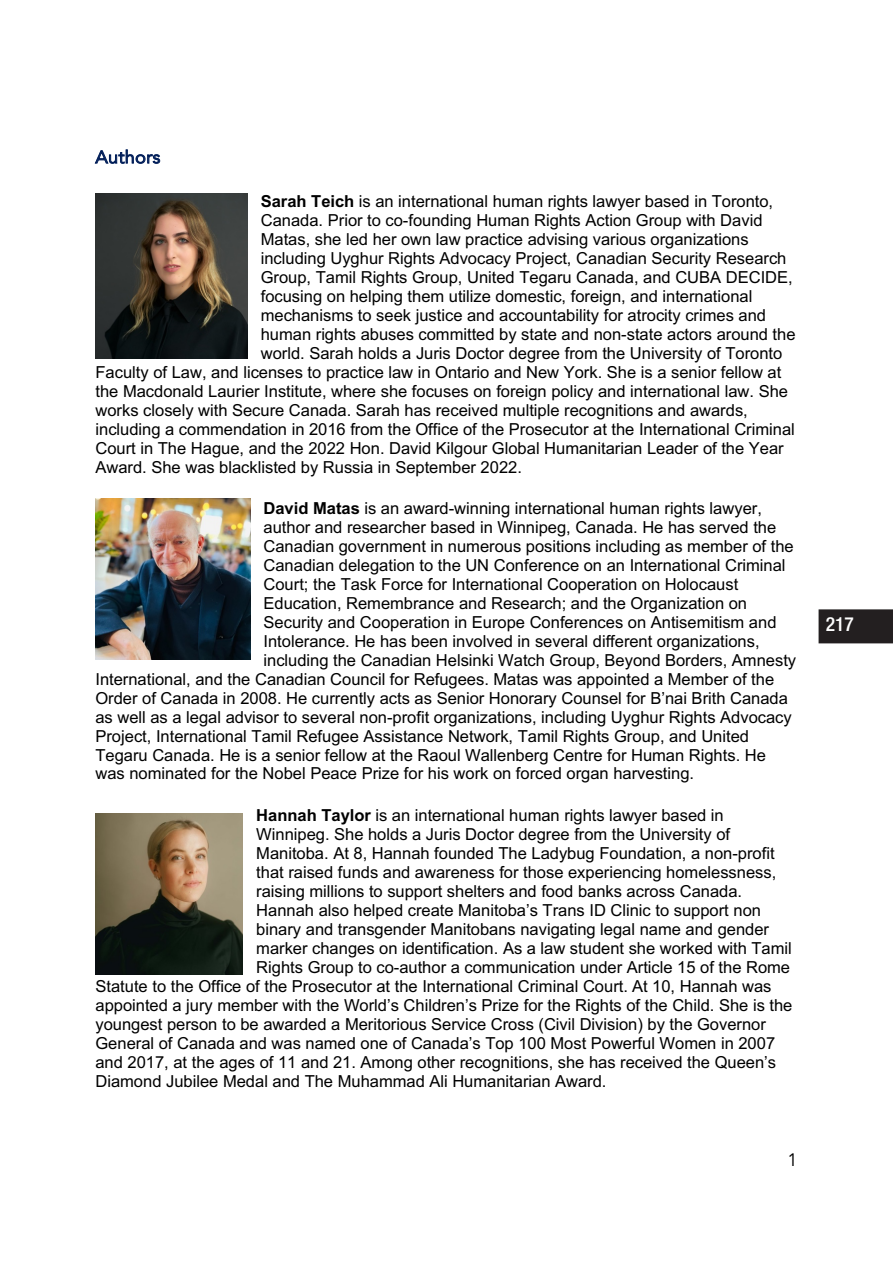
<style>
.page{position:relative;width:893px;height:1263px;background:#fff}
.page>*{position:absolute;margin:0;border:0;box-sizing:border-box;transform-origin:0 0}
.t1{font:500 condensed 19.5px "Helvetica Neue LT Pro";color:#fff}
.t2{font:18px "Avenir";color:#000}
.t3{font:17.7px "Avenir";letter-spacing:.02em;color:#001d58}
.t4{font:16.5px "Arial";color:#000}
.s1{font-weight:700}
</style>
<div class="page">
<div style="left:819px;top:609px;width:74px;height:34px;background:#231f20"></div>
<img style="left:95px;top:194px;width:152px;height:164px">
<img style="left:95px;top:499px;width:155px;height:161px">
<img style="left:95px;top:813px;width:148px;height:161px">
<p class="t3" style="left:95px;top:147px;width:66px">Authors</p>
<p class="t4" style="left:261px;top:190px;width:514px"><span class="s1">Sarah Teich</span> is an international human rights lawyer based in Toronto,</p>
<p class="t4" style="left:261px;top:209px;width:503px">Canada. Prior to co-founding Human Rights Action Group with David</p>
<p class="t4" style="left:261px;top:228px;width:489px">Matas, she led her own law practice advising various organizations</p>
<p class="t4" style="left:261px;top:247px;width:527px">including Uyghur Rights Advocacy Project, Canadian Security Research</p>
<p class="t4" style="left:261px;top:266px;width:533px">Group, Tamil Rights Group, United Tegaru Canada, and CUBA DECIDE,</p>
<p class="t4" style="left:261px;top:285px;width:493px">focusing on helping them utilize domestic, foreign, and international</p>
<p class="t4" style="left:261px;top:304px;width:507px">mechanisms to seek justice and accountability for atrocity crimes and</p>
<p class="t4" style="left:261px;top:323px;width:536px">human rights abuses committed by state and non-state actors around the</p>
<p class="t4" style="left:261px;top:342px;width:523px">world. Sarah holds a Juris Doctor degree from the University of Toronto</p>
<p class="t4" style="left:95px;top:361px;width:687px">Faculty of Law, and licenses to practice law in Ontario and New York. She is a senior fellow at</p>
<p class="t4" style="left:95px;top:380px;width:694px">the Macdonald Laurier Institute, where she focuses on foreign policy and international law. She</p>
<p class="t4" style="left:95px;top:399px;width:654px">works closely with Secure Canada. Sarah has received multiple recognitions and awards,</p>
<p class="t4" style="left:95px;top:418px;width:701px">including a commendation in 2016 from the Office of the Prosecutor at the International Criminal</p>
<p class="t4" style="left:95px;top:437px;width:690px">Court in The Hague, and the 2022 Hon. David Kilgour Global Humanitarian Leader of the Year</p>
<p class="t4" style="left:95px;top:456px;width:428px">Award. She was blacklisted by Russia in September 2022.</p>
<p class="t4" style="left:264px;top:497px;width:500px"><span class="s1">David Matas</span> is an award-winning international human rights lawyer,</p>
<p class="t4" style="left:264px;top:516px;width:514px">author and researcher based in Winnipeg, Canada. He has served the</p>
<p class="t4" style="left:264px;top:535px;width:532px">Canadian government in numerous positions including as member of the</p>
<p class="t4" style="left:264px;top:554px;width:524px">Canadian delegation to the UN Conference on an International Criminal</p>
<p class="t4" style="left:264px;top:572px;width:476px">Court; the Task Force for International Cooperation on Holocaust</p>
<p class="t4" style="left:264px;top:592px;width:485px">Education, Remembrance and Research; and the Organization on</p>
<p class="t4" style="left:264px;top:611px;width:514px">Security and Cooperation in Europe Conferences on Antisemitism and</p>
<p class="t4" style="left:264px;top:630px;width:498px">Intolerance. He has been involved in several different organizations,</p>
<p class="t4" style="left:264px;top:648px;width:534px">including the Canadian Helsinki Watch Group, Beyond Borders, Amnesty</p>
<p class="t4" style="left:95px;top:667px;width:680px">International, and the Canadian Council for Refugees. Matas was appointed a Member of the</p>
<p class="t4" style="left:95px;top:687px;width:694px">Order of Canada in 2008. He currently acts as Senior Honorary Counsel for B’nai Brith Canada</p>
<p class="t4" style="left:95px;top:705px;width:698px">as well as a legal advisor to several non-profit organizations, including Uyghur Rights Advocacy</p>
<p class="t4" style="left:95px;top:724px;width:655px">Project, International Tamil Refugee Assistance Network, Tamil Rights Group, and United</p>
<p class="t4" style="left:95px;top:743px;width:672px">Tegaru Canada. He is a senior fellow at the Raoul Wallenberg Centre for Human Rights. He</p>
<p class="t4" style="left:95px;top:762px;width:600px">was nominated for the Nobel Peace Prize for his work on forced organ harvesting.</p>
<p class="t4" style="left:256px;top:804px;width:469px"><span class="s1">Hannah Taylor</span> is an international human rights lawyer based in</p>
<p class="t4" style="left:256px;top:823px;width:475px">Winnipeg. She holds a Juris Doctor degree from the University of</p>
<p class="t4" style="left:256px;top:842px;width:520px">Manitoba. At 8, Hannah founded The Ladybug Foundation, a non-profit</p>
<p class="t4" style="left:256px;top:861px;width:521px">that raised funds and awareness for those experiencing homelessness,</p>
<p class="t4" style="left:256px;top:880px;width:487px">raising millions to support shelters and food banks across Canada.</p>
<p class="t4" style="left:256px;top:899px;width:506px">Hannah also helped create Manitoba’s Trans ID Clinic to support non</p>
<p class="t4" style="left:256px;top:918px;width:514px">binary and transgender Manitobans navigating legal name and gender</p>
<p class="t4" style="left:256px;top:937px;width:537px">marker changes on identification. As a law student she worked with Tamil</p>
<p class="t4" style="left:256px;top:955px;width:535px">Rights Group to co-author a communication under Article 15 of the Rome</p>
<p class="t4" style="left:95px;top:975px;width:678px">Statute to the Office of the Prosecutor at the International Criminal Court. At 10, Hannah was</p>
<p class="t4" style="left:95px;top:994px;width:698px">appointed a jury member with the World’s Children’s Prize for the Rights of the Child. She is the</p>
<p class="t4" style="left:95px;top:1013px;width:672px">youngest person to be awarded a Meritorious Service Cross (Civil Division) by the Governor</p>
<p class="t4" style="left:95px;top:1031px;width:681px">General of Canada and was named one of Canada’s Top 100 Most Powerful Women in 2007</p>
<p class="t4" style="left:95px;top:1050px;width:682px">and 2017, at the ages of 11 and 21. Among other recognitions, she has received the Queen’s</p>
<p class="t4" style="left:95px;top:1070px;width:513px">Diamond Jubilee Medal and The Muhammad Ali Humanitarian Award.</p>
<p class="t2" style="left:787px;top:1149px;width:12px">1</p>
<p class="t1" style="left:826px;top:612px;width:30px">217</p>
</div>
